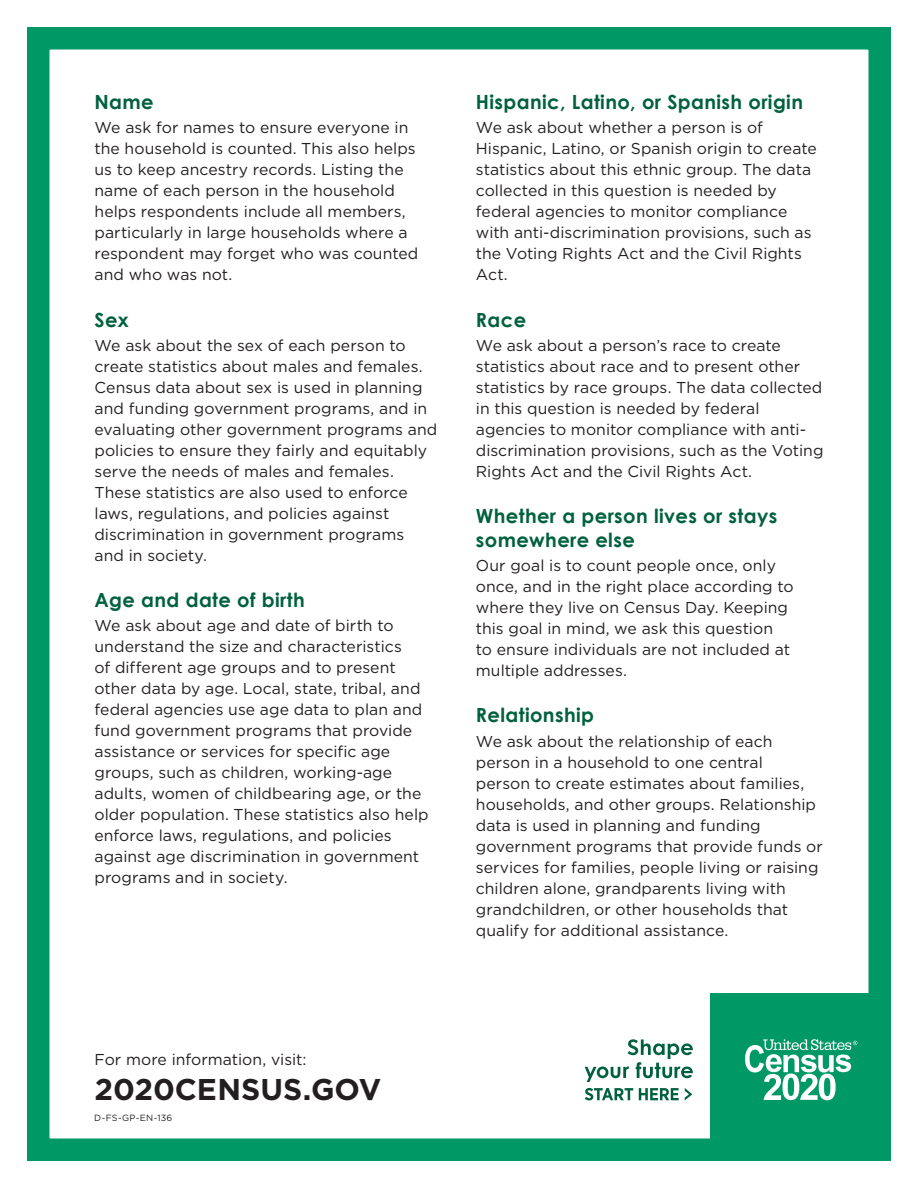
<style>
.page{position:relative;width:918px;height:1188px;background:#fff}
.page>*{position:absolute;margin:0;border:0;box-sizing:border-box;transform-origin:0 0}
.t1{font:700 30px "Gotham HTF";color:#231f20}
.t2{font:700 19.5px/24px "Century Gothic";letter-spacing:.02em;color:#00613f}
.t3{font:15.75px/21px "Gotham HTF";letter-spacing:.005em;color:#231f20}
.t4{font:9px "Gotham HTF";letter-spacing:.025em;color:#231f20}
</style>
<div class="page">
<div style="left:27px;top:27px;width:864px;height:1134px;border:22px solid #009864"></div>
<svg style="left:585px;top:1088px;width:48px;height:12px"></svg>
<svg style="left:639px;top:1088px;width:40px;height:12px"></svg>
<svg style="left:685px;top:1088px;width:7px;height:12px"></svg>
<svg style="left:585px;top:1039px;width:108px;height:43px"></svg>
<div style="left:711px;top:994px;width:180px;height:167px;background:#009864"></div>
<svg style="left:745px;top:1039px;width:112px;height:61px"></svg>
<h3 class="t2" style="left:94px;top:90px;width:61px">Name</h3>
<p class="t3" style="left:94px;top:117px;width:325px">We ask for names to ensure everyone in the household is counted. This also helps us to keep ancestry records. Listing the name of each person in the household helps respondents include all members, particularly in large households where a respondent may forget who was counted and who was not.</p>
<h3 class="t2" style="left:94px;top:307px;width:36px">Sex</h3>
<p class="t3" style="left:94px;top:334px;width:344px">We ask about the sex of each person to create statistics about males and females.<br>Census data about sex is used in planning and funding government programs, and in evaluating other government programs and policies to ensure they fairly and equitably serve the needs of males and females.<br>These statistics are also used to enforce laws, regulations, and policies against discrimination in government programs and in society.</p>
<h3 class="t2" style="left:94px;top:587px;width:212px">Age and date of birth</h3>
<p class="t3" style="left:94px;top:615px;width:336px">We ask about age and date of birth to understand the size and characteristics<br>of different age groups and to present other data by age. Local, state, tribal, and federal agencies use age data to plan and fund government programs that provide assistance or services for specific age groups, such as children, working-age adults, women of childbearing age, or the older population. These statistics also help enforce laws, regulations, and policies against age discrimination in government programs and in society.</p>
<h3 class="t2" style="left:476px;top:90px;width:329px">Hispanic, Latino, or Spanish origin</h3>
<p class="t3" style="left:476px;top:117px;width:342px">We ask about whether a person is of Hispanic, Latino, or Spanish origin to create statistics about this ethnic group. The data collected in this question is needed by federal agencies to monitor compliance with anti-discrimination provisions, such as the Voting Rights Act and the Civil Rights Act.</p>
<h3 class="t2" style="left:476px;top:307px;width:52px">Race</h3>
<p class="t3" style="left:476px;top:334px;width:349px">We ask about a person’s race to create statistics about race and to present other statistics by race groups. The data collected in this question is needed by federal agencies to monitor compliance with anti&shy;discrimination provisions, such as the Voting Rights Act and the Civil Rights Act.</p>
<h3 class="t2" style="left:476px;top:503px;width:303px">Whether a person lives or stays somewhere else</h3>
<p class="t3" style="left:476px;top:555px;width:319px">Our goal is to count people once, only once, and in the right place according to where they live on Census Day. Keeping this goal in mind, we ask this question<br>to ensure individuals are not included at multiple addresses.</p>
<h3 class="t2" style="left:476px;top:703px;width:120px">Relationship</h3>
<p class="t3" style="left:476px;top:730px;width:349px">We ask about the relationship of each person in a household to one central<br>person to create estimates about families, households, and other groups. Relationship data is used in planning and funding government programs that provide funds or services for families, people living or raising children alone, grandparents living with grandchildren, or other households that qualify for additional assistance.</p>
<p class="t3" style="left:94px;top:1049px;width:214px">For more information, visit:</p>
<p class="t1" style="left:94px;top:1073px;width:288px">2020CENSUS.GOV</p>
<p class="t4" style="left:94px;top:1113px;width:80px">D-FS-GP-EN-136</p>
</div>
